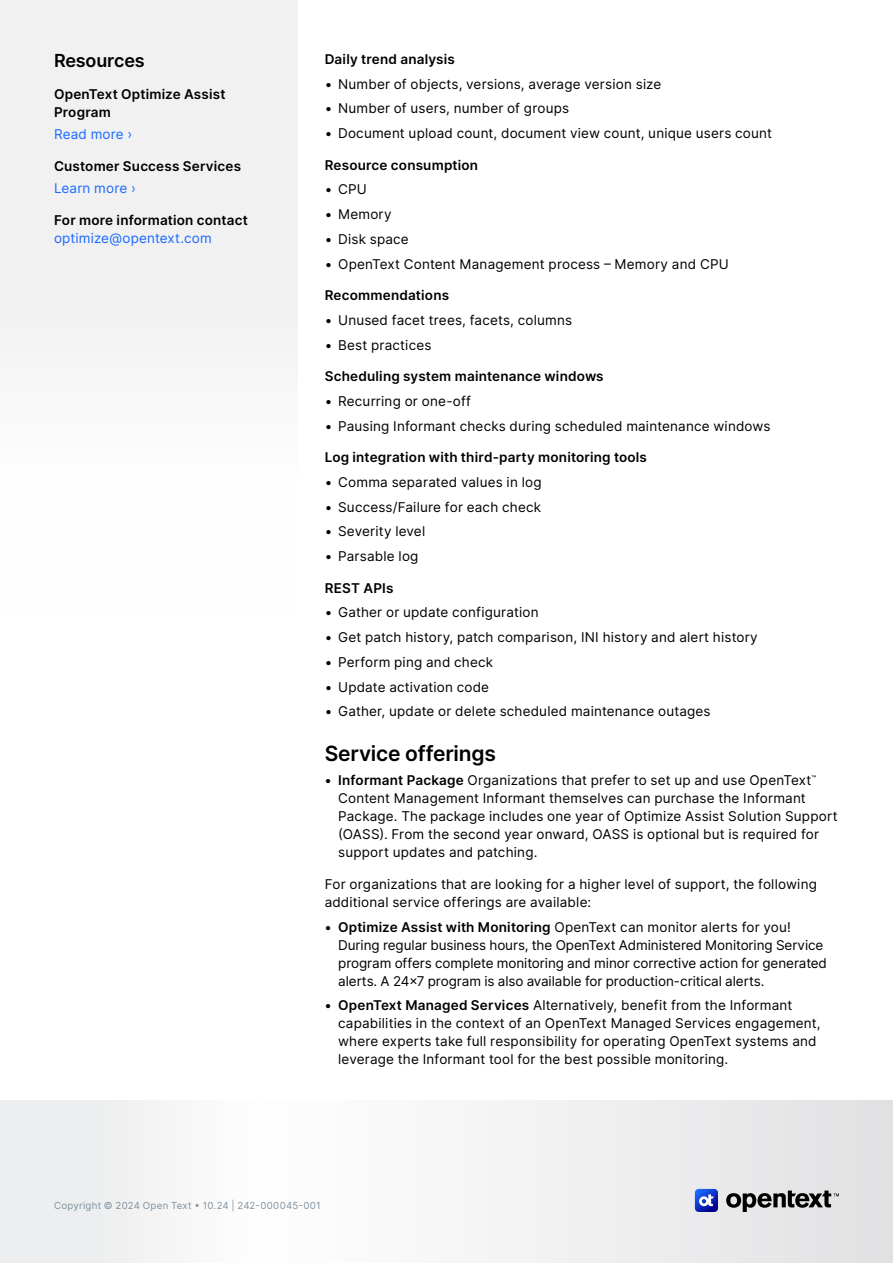
<style>
.page{position:relative;width:893px;height:1263px;background:#fff}
.page>*{position:absolute;margin:0;border:0;box-sizing:border-box;transform-origin:0 0}
.H2_Heading{font:600 21px "Inter";letter-spacing:-.01em;color:#000}
.H3_Heading{font:600 18px "Inter";letter-spacing:-.01em;color:#000}
.Body{font:13.5px/18px "Inter";letter-spacing:.01em;color:#000}
.Body-2{font:600 13.5px/18px "Inter";letter-spacing:.015em;color:#000}
.Body-3{font:13.5px "Inter";letter-spacing:.01em;color:#1a6aff}
.t1{font:9.75px "Inter";letter-spacing:.025em;color:#7e929f}
.s1{font-weight:400;color:#1a6aff}
.s2{font-weight:600}
</style>
<div class="page">
<svg style="left:0;top:1101px;width:893px;height:162px"></svg>
<svg style="left:726px;top:1190px;width:113px;height:22px;background:#8c8c8d"></svg>
<svg style="left:695px;top:1189px;width:23px;height:23px"></svg>
<div style="left:0;top:0;width:298px;height:352px;background:#f1f1f2"></div>
<h3 class="H3_Heading" style="left:54px;top:47px;width:92px">Resources</h3>
<p class="Body-2" style="left:54px;top:84px;width:173px">OpenText Optimize Assist<br>Program</p>
<p class="Body-3" style="left:54px;top:124px;width:80px">Read more ›</p>
<p class="Body-2" style="left:54px;top:156px;width:189px">Customer Success Services</p>
<p class="Body-3" style="left:54px;top:178px;width:84px">Learn more ›</p>
<p class="Body-2" style="left:54px;top:210px;width:195px">For more information contact <span class="s1">optimize@opentext.com</span></p>
<p class="Body-2" style="left:325px;top:50px;width:132px">Daily trend analysis</p>
<p class="Body" style="left:325px;top:74px;width:338px">• Number of objects, versions, average version size</p>
<p class="Body" style="left:325px;top:99px;width:246px">• Number of users, number of groups</p>
<p class="Body" style="left:325px;top:124px;width:449px">• Document upload count, document view count, unique users count</p>
<p class="Body-2" style="left:325px;top:155px;width:155px">Resource consumption</p>
<p class="Body" style="left:325px;top:180px;width:44px">• CPU</p>
<p class="Body" style="left:325px;top:205px;width:68px">• Memory</p>
<p class="Body" style="left:325px;top:230px;width:86px">• Disk space</p>
<p class="Body" style="left:325px;top:254px;width:405px">• OpenText Content Management process – Memory and CPU</p>
<p class="Body-2" style="left:325px;top:286px;width:126px">Recommendations</p>
<p class="Body" style="left:325px;top:311px;width:249px">• Unused facet trees, facets, columns</p>
<p class="Body" style="left:325px;top:335px;width:108px">• Best practices</p>
<p class="Body-2" style="left:325px;top:367px;width:281px">Scheduling system maintenance windows</p>
<p class="Body" style="left:325px;top:392px;width:148px">• Recurring or one-off</p>
<p class="Body" style="left:325px;top:416px;width:447px">• Pausing Informant checks during scheduled maintenance windows</p>
<p class="Body-2" style="left:325px;top:448px;width:324px">Log integration with third-party monitoring tools</p>
<p class="Body" style="left:325px;top:473px;width:218px">• Comma separated values in log</p>
<p class="Body" style="left:325px;top:497px;width:218px">• Success/Failure for each check</p>
<p class="Body" style="left:325px;top:522px;width:102px">• Severity level</p>
<p class="Body" style="left:325px;top:547px;width:95px">• Parsable log</p>
<p class="Body-2" style="left:325px;top:578px;width:71px">REST APIs</p>
<p class="Body" style="left:325px;top:603px;width:215px">• Gather or update configuration</p>
<p class="Body" style="left:325px;top:628px;width:435px">• Get patch history, patch comparison, INI history and alert history</p>
<p class="Body" style="left:325px;top:653px;width:170px">• Perform ping and check</p>
<p class="Body" style="left:325px;top:677px;width:166px">• Update activation code</p>
<p class="Body" style="left:325px;top:702px;width:387px">• Gather, update or delete scheduled maintenance outages</p>
<h2 class="H2_Heading" style="left:325px;top:737px;width:173px">Service offerings</h2>
<p class="Body" style="left:338px;top:771px;width:501px;text-indent:-14px"><span class="s2">• Informant Package</span> Organizations that prefer to set up and use OpenText<sup>™ </sup>Content Management Informant themselves can purchase the Informant Package. The package includes one year of Optimize Assist Solution Support (OASS). From the second year onward, OASS is optional but is required for support updates and patching.</p>
<p class="Body" style="left:325px;top:875px;width:494px">For organizations that are looking for a higher level of support, the following additional service offerings are available:</p>
<p class="Body" style="left:338px;top:917px;width:490px;text-indent:-14px"><span class="s2">• Optimize Assist with Monitoring</span> OpenText can monitor alerts for you!<br>During regular business hours, the OpenText Administered Monitoring Service program offers complete monitoring and minor corrective action for generated alerts. A 24x7 program is also available for production-critical alerts.</p>
<p class="Body" style="left:338px;top:996px;width:484px;text-indent:-14px"><span class="s2">• OpenText Managed Services</span> Alternatively, benefit from the Informant capabilities in the context of an OpenText Managed Services engagement, where experts take full responsibility for operating OpenText systems and leverage the Informant tool for the best possible monitoring.</p>
<p class="t1" style="left:54px;top:1198px;width:268px">Copyright © 2024 Open Text • 10.24 | 242-000045-001</p>
</div>
